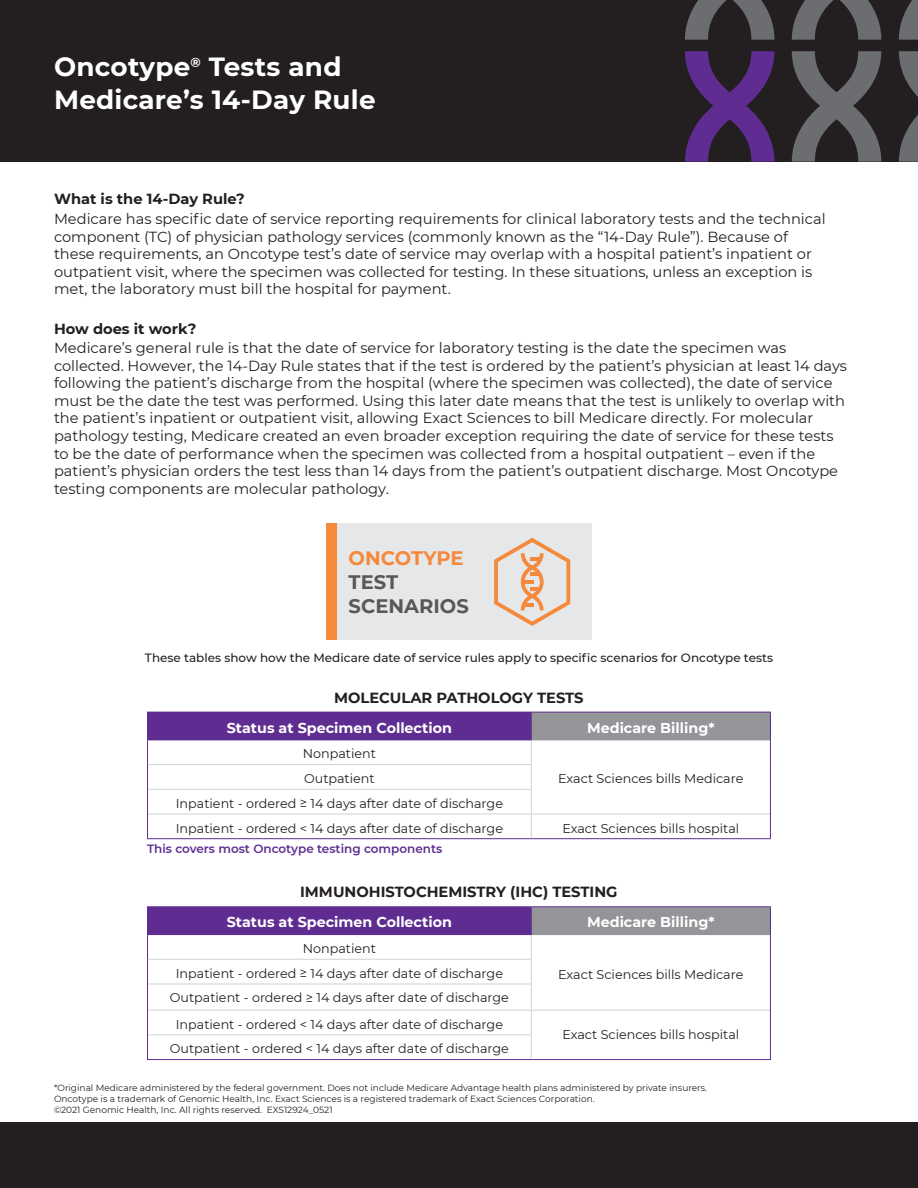
<style>
.page{position:relative;width:918px;height:1188px;background:#fff}
.page>*{position:absolute;margin:0;border:0;box-sizing:border-box;transform-origin:0 0}
.t1{font:700 26.25px/33px "Montserrat";letter-spacing:.01em;color:#fff}
.t2{font:700 19.5px/24px "Montserrat";color:#57585a}
.t3{font:700 19.5px "Montserrat";letter-spacing:-.005em;color:#f5893c}
.t4{font:14.7px/17.5px "Montserrat";color:#231f20}
.t5{font:700 14.7px "Montserrat";color:#231f20}
.t6{font:700 14.25px "Montserrat";color:#fff}
.t7{font:12.75px/24.8px "Montserrat";color:#231f20}
.t8{font:500 12px "Montserrat";color:#231f20}
.t9{font:600 12px "Montserrat";color:#5f2d91}
.t10{font:9px/11.2px "Montserrat";color:#231f20}
</style>
<div class="page">
<div style="left:0;top:0;width:918px;height:162px;background:#231f20"></div>
<svg style="left:685px;top:51px;width:90px;height:111px"></svg>
<svg style="left:792px;top:51px;width:89px;height:111px"></svg>
<svg style="left:685px;top:0;width:89px;height:40px"></svg>
<svg style="left:792px;top:0;width:89px;height:40px"></svg>
<svg style="left:899px;top:51px;width:19px;height:111px"></svg>
<svg style="left:899px;top:0;width:19px;height:40px"></svg>
<div style="left:0;top:1122px;width:918px;height:66px;background:#231f20"></div>
<div style="left:148px;top:712px;width:383px;height:28px;background:#5f2d91"></div>
<div style="left:531px;top:712px;width:239px;height:28px;background:#939598"></div>
<hr style="left:148px;top:764px;width:384px;height:1px;background:#d1d2d4">
<hr style="left:148px;top:789px;width:384px;height:1px;background:#d1d2d4">
<hr style="left:148px;top:813px;width:383px;height:2px;background:#d1d2d4">
<hr style="left:531px;top:813px;width:239px;height:2px;background:#d1d2d4">
<hr style="left:147px;top:712px;width:384px;height:1px;background:#5f2d91">
<svg style="left:531px;top:713px;width:1px;height:125px"></svg>
<hr style="left:147px;top:739px;width:385px;height:1px;background:#5f2d91">
<hr style="left:531px;top:712px;width:240px;height:1px;background:#5f2d91">
<svg style="left:770px;top:713px;width:1px;height:125px"></svg>
<hr style="left:531px;top:838px;width:240px;height:1px;background:#5f2d91">
<svg style="left:147px;top:713px;width:1px;height:125px"></svg>
<hr style="left:147px;top:838px;width:384px;height:1px;background:#5f2d91">
<div style="left:148px;top:907px;width:383px;height:28px;background:#5f2d91"></div>
<div style="left:531px;top:907px;width:239px;height:28px;background:#939598"></div>
<hr style="left:148px;top:959px;width:384px;height:1px;background:#d1d2d4">
<hr style="left:148px;top:983px;width:384px;height:1px;background:#d1d2d4">
<hr style="left:148px;top:1010px;width:383px;height:1px;background:#d1d2d4">
<hr style="left:148px;top:1034px;width:384px;height:1px;background:#d1d2d4">
<hr style="left:531px;top:1010px;width:239px;height:1px;background:#d1d2d4">
<svg style="left:147px;top:907px;width:1px;height:152px"></svg>
<hr style="left:147px;top:1059px;width:384px;height:1px;background:#5f2d91">
<hr style="left:531px;top:906px;width:240px;height:1px;background:#5f2d91">
<svg style="left:770px;top:907px;width:1px;height:152px"></svg>
<hr style="left:531px;top:1059px;width:240px;height:1px;background:#5f2d91">
<svg style="left:531px;top:907px;width:1px;height:152px"></svg>
<hr style="left:147px;top:906px;width:384px;height:1px;background:#5f2d91">
<div style="left:326px;top:524px;width:266px;height:116px;background:#e6e7e9"></div>
<svg style="left:494px;top:538px;width:76px;height:88px"></svg>
<div style="left:326px;top:524px;width:11px;height:116px;background:#f5893c"></div>
<h1 class="t1" style="left:54px;top:49px;width:323px">Oncotype<sup>®</sup> Tests and<br>Medicare’s 14-Day Rule</h1>
<p class="t5" style="left:54px;top:189px;width:192px">What is the 14-Day Rule?</p>
<p class="t4" style="left:54px;top:210px;width:773px">Medicare has specific date of service reporting requirements for clinical laboratory tests and the technical component (TC) of physician pathology services (commonly known as the “14-Day Rule”). Because of these requirements, an Oncotype test’s date of service may overlap with a hospital patient’s inpatient or outpatient visit, where the specimen was collected for testing. In these situations, unless an exception is met, the laboratory must bill the hospital for payment.</p>
<p class="t5" style="left:54px;top:318px;width:144px">How does it work?</p>
<p class="t4" style="left:54px;top:339px;width:795px">Medicare’s general rule is that the date of service for laboratory testing is the date the specimen was collected. However, the 14-Day Rule states that if the test is ordered by the patient’s physician at least 14 days following the patient’s discharge from the hospital (where the specimen was collected), the date of service must be the date the test was performed. Using this later date means that the test is unlikely to overlap with the patient’s inpatient or outpatient visit, allowing Exact Sciences to bill Medicare directly. For molecular pathology testing, Medicare created an even broader exception requiring the date of service for these tests to be the date of performance when the specimen was collected from a hospital outpatient – even if the patient’s physician orders the test less than 14 days from the patient’s outpatient discharge. Most Oncotype testing components are molecular pathology.</p>
<h2 class="t3" style="left:349px;top:544px;width:116px">ONCOTYPE</h2>
<h2 class="t2" style="left:349px;top:569px;width:122px">TEST<br>SCENARIOS</h2>
<p class="t8" style="left:145px;top:650px;width:630px">These tables show how the Medicare date of service rules apply to specific scenarios for Oncotype tests</p>
<p class="t5" style="left:334px;top:687px;width:251px">MOLECULAR PATHOLOGY TESTS</p>
<p class="t6" style="left:227px;top:717px;width:227px">Status at Specimen Collection</p>
<p class="t6" style="left:587px;top:717px;width:129px">Medicare Billing*</p>
<p class="t7" style="left:303px;top:741px;width:75px">Nonpatient<br>Outpatient</p>
<p class="t7" style="left:558px;top:766px;width:187px">Exact Sciences bills Medicare</p>
<p class="t7" style="left:176px;top:790px;width:329px">Inpatient - ordered ≥ 14 days after date of discharge<br>Inpatient - ordered &lt; 14 days after date of discharge</p>
<p class="t9" style="left:147px;top:841px;width:297px">This covers most Oncotype testing components</p>
<p class="t7" style="left:562px;top:815px;width:179px">Exact Sciences bills hospital</p>
<p class="t5" style="left:300px;top:882px;width:319px">IMMUNOHISTOCHEMISTRY (IHC) TESTING</p>
<p class="t6" style="left:227px;top:912px;width:227px">Status at Specimen Collection</p>
<p class="t6" style="left:587px;top:912px;width:129px">Medicare Billing*</p>
<p class="t7" style="left:176px;top:936px;width:329px;text-align:center">Nonpatient<br>Inpatient - ordered ≥ 14 days after date of discharge</p>
<p class="t7" style="left:558px;top:961px;width:187px">Exact Sciences bills Medicare</p>
<p class="t7" style="left:170px;top:984px;width:341px;line-height:26.2px;text-align:center">Outpatient - ordered ≥ 14 days after date of discharge<br>Inpatient - ordered &lt; 14 days after date of discharge</p>
<p class="t7" style="left:170px;top:1036px;width:341px">Outpatient - ordered &lt; 14 days after date of discharge</p>
<p class="t7" style="left:562px;top:1022px;width:179px">Exact Sciences bills hospital</p>
<p class="t10" style="left:54px;top:1081px;width:655px">*Original Medicare administered by the federal government. Does not include Medicare Advantage health plans administered by private insurers.<br>Oncotype is a trademark of Genomic Health, Inc. Exact Sciences is a registered trademark of Exact Sciences Corporation.<br>©2021 Genomic Health, Inc. All rights reserved. EXS12924_0521</p>
</div>
